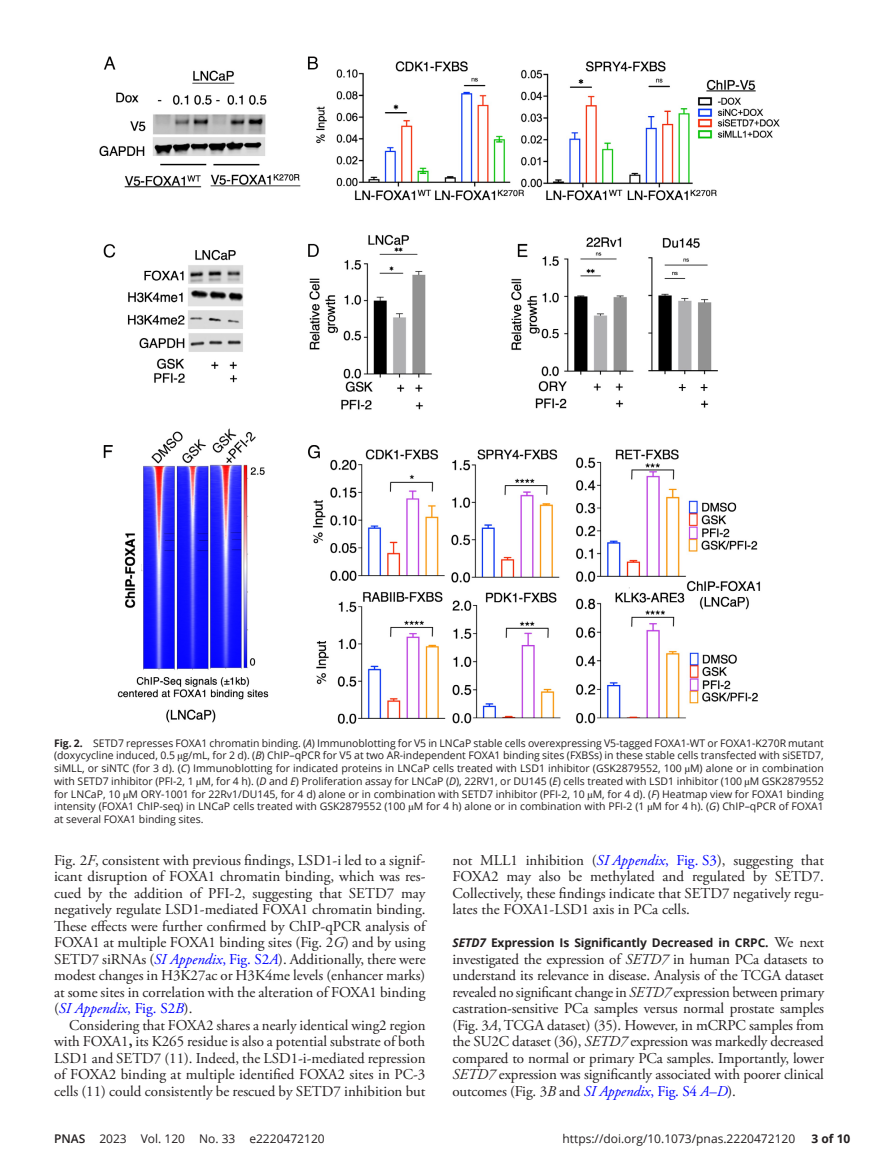
<style>
.page{position:relative;width:878px;height:1175px;background:#fff}
.page>*{position:absolute;margin:0;border:0;box-sizing:border-box;transform-origin:0 0}
.t1{font:15px/16.5px "Adobe Garamond Pro";color:#231f20;text-align:justify}
.t2{font:12px "Open Sans";color:#231f20}
.t3{font:700 12px "Open Sans";letter-spacing:-.01em;color:#231f20}
.t4{font:10.5px/12.8px "Open Sans";color:#231f20;text-align:justify}
.s1{font-weight:700}
.s2{font-style:italic}
.s3{font-family:"STIX"}
.s4{font-style:italic;color:#00f}
.s5{color:#00f}
.s6{font-family:"Adobe Garamond Pro";font-weight:400;font-size:15px}
.s7{font-weight:600}
</style>
<div class="page">
<img style="left:99px;top:56px;width:680px;height:668px">
<p class="t4" style="left:54px;top:736px;width:771px"><span class="s1">Fig. 2.</span> SETD7 represses FOXA1 chromatin binding. (<span class="s2">A</span>) Immunoblotting for V5 in LNCaP stable cells overexpressing V5-tagged FOXA1-WT or FOXA1-K270R mutant (doxycycline induced, 0.5 <span class="s3">µ</span>g/mL, for 2 d). (<span class="s2">B</span>) ChIP–qPCR for V5 at two AR-independent FOXA1 binding sites (FXBSs) in these stable cells transfected with siSETD7, siMLL, or siNTC (for 3 d). (<span class="s2">C</span>) Immunoblotting for indicated proteins in LNCaP cells treated with LSD1 inhibitor (GSK2879552, 100 <span class="s3">µ</span>M) alone or in combination with SETD7 inhibitor (PFI-2, 1 <span class="s3">µ</span>M, for 4 h). (<span class="s2">D</span> and <span class="s2">E</span>) Proliferation assay for LNCaP (<span class="s2">D</span>), 22RV1, or DU145 (<span class="s2">E</span>) cells treated with LSD1 inhibitor (100 <span class="s3">µ</span>M GSK2879552 for LNCaP, 10 <span class="s3">µ</span>M ORY-1001 for 22Rv1/DU145, for 4 d) alone or in combination with SETD7 inhibitor (PFI-2, 10 <span class="s3">µ</span>M, for 4 d). (<span class="s2">F</span>) Heatmap view for FOXA1 binding intensity (FOXA1 ChIP-seq) in LNCaP cells treated with GSK2879552 (100 <span class="s3">µ</span>M for 4 h) alone or in combination with PFI-2 (1 <span class="s3">µ</span>M for 4 h). (<span class="s2">G</span>) ChIP–qPCR of FOXA1 at several FOXA1 binding sites.</p>
<p class="t1" style="left:54px;top:852px;width:373px">Fig. 2<span class="s2">F</span>, consistent with previous findings, LSD1-i led to a signif&shy;icant disruption of FOXA1 chromatin binding, which was res&shy;cued by the addition of PFI-2, suggesting that SETD7 may negatively regulate LSD1-mediated FOXA1 chromatin binding.<br>These effects were further confirmed by ChIP-qPCR analysis of FOXA1 at multiple FOXA1 binding sites (Fig. 2<span class="s2">G</span>) and by using SETD7 siRNAs (<span class="s4">SI Appendix</span><span class="s5">, Fig. S2</span><span class="s4">A</span>). Additionally, there were modest changes in H3K27ac or H3K4me levels (enhancer marks) at some sites in correlation with the alteration of FOXA1 binding (<span class="s4">SI Appendix</span><span class="s5">, Fig. S2</span><span class="s4">B</span>).</p>
<p class="t1" style="left:54px;top:1017px;width:373px;text-indent:15px">Considering that FOXA2 shares a nearly identical wing2 region with FOXA1<span class="s1">,</span> its K265 residue is also a potential substrate of both LSD1 and SETD7 (11). Indeed, the LSD1-i-mediated repression of FOXA2 binding at multiple identified FOXA2 sites in PC-3 cells (11) could consistently be rescued by SETD7 inhibition but</p>
<p class="t1" style="left:452px;top:852px;width:373px">not MLL1 inhibition (<span class="s4">SI Appendix</span><span class="s5">, Fig. S3</span>), suggesting that FOXA2 may also be methylated and regulated by SETD7.<br>Collectively, these findings indicate that SETD7 negatively regu&shy;lates the FOXA1-LSD1 axis in PCa cells.</p>
<p class="t3" style="left:452px;top:934px;width:373px"><span class="s2">SETD7</span> Expression Is Significantly Decreased in CRPC. <span class="s6">We next</span></p>
<p class="t1" style="left:452px;top:951px;width:373px">investigated the expression of <span class="s2">SETD7</span> in human PCa datasets to understand its relevance in disease. Analysis of the TCGA dataset revealed no significant change in <span class="s2">SETD7</span> expression between primary castration-sensitive PCa samples versus normal prostate samples (Fig. 3<span class="s2">A</span>, TCGA dataset) (35). However, in mCRPC samples from the SU2C dataset (36), <span class="s2">SETD7</span> expression was markedly decreased compared to normal or primary PCa samples. Importantly, lower <span class="s2">SETD7</span> expression was significantly associated with poorer clinical outcomes (Fig. 3<span class="s2">B</span> and <span class="s4">SI Appendix</span><span class="s5">, Fig. S4</span> <span class="s4">A</span><span class="s5">–</span><span class="s4">D</span>).</p>
<p class="t2" style="left:54px;top:1130px;width:272px"><span class="s7">PNAS</span> 2023 Vol. 120 No. 33 e2220472120</p>
<p class="t2" style="left:562px;top:1130px;width:234px">https://doi.org/10.1073/pnas.2220472120</p>
<p class="t3" style="left:811px;top:1130px;width:40px">3 of 10</p>
</div>
